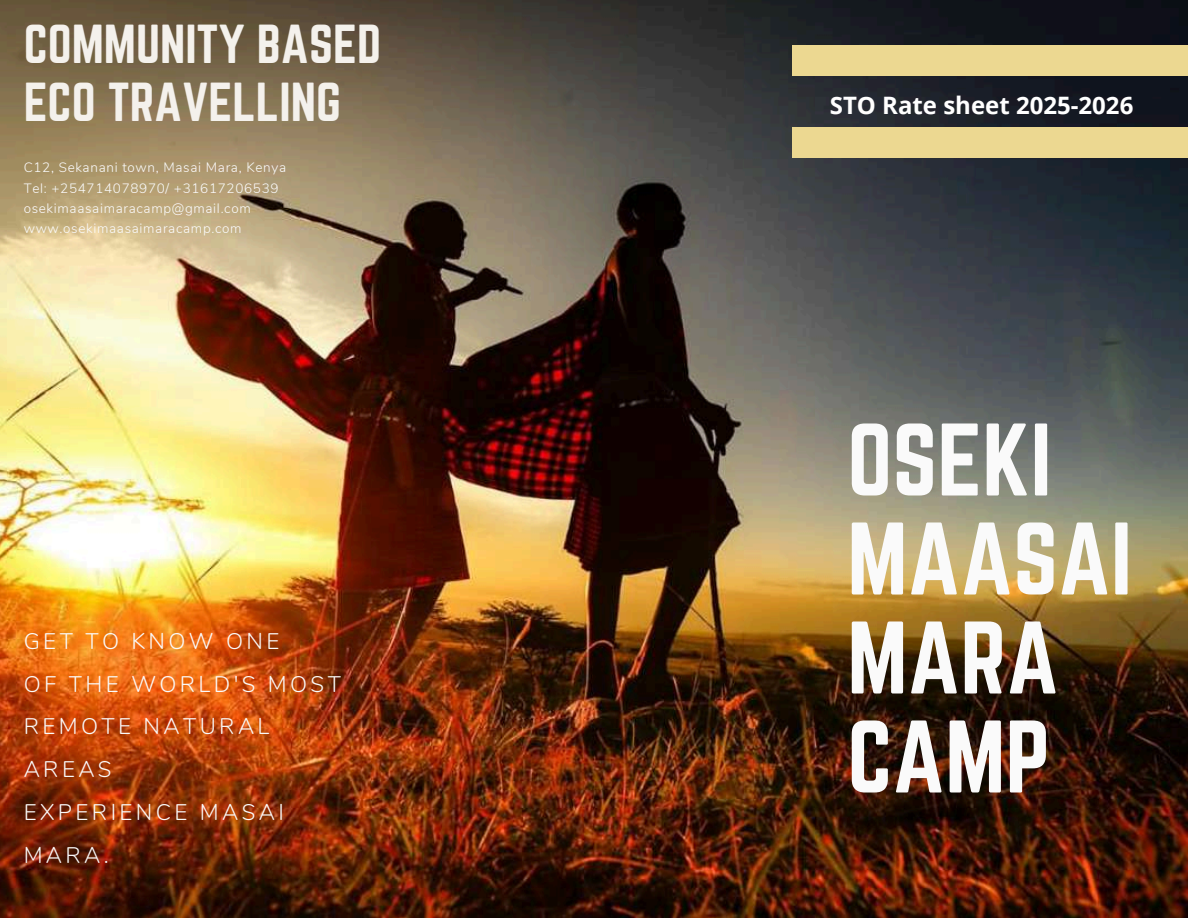
<style>
.page{position:relative;width:1188px;height:918px;background:#fff}
.page>*{position:absolute;margin:0;border:0;box-sizing:border-box;transform-origin:0 0}
.t1{font:90px/99px "Norwester";color:#fafafa}
.t2{font:48px/57.3px "Norwester";color:#f4f1ec}
.t3{font:700 24px "Open Sans";color:#fff}
.t4{font:300 22.5px/42.8px "Nunito";letter-spacing:.15em;color:#fafafa}
.t5{font:300 13.5px/20.2px "Nunito";letter-spacing:.05em;color:#fafafa}
</style>
<div class="page">
<img style="left:0;top:0;width:1188px;height:918px">
<div style="left:792px;top:45px;width:396px;height:30px;background:#ecd891"></div>
<div style="left:792px;top:127px;width:396px;height:30px;background:#ecd891"></div>
<h2 class="t2" style="left:24px;top:16px;width:359px">COMMUNITY BASED<br>ECO TRAVELLING</h2>
<p class="t5" style="left:24px;top:158px;width:264px">C12, Sekanani town, Masai Mara, Kenya Tel: +254714078970/ +31617206539 osekimaasaimaracamp@gmail.com www.osekimaasaimaracamp.com</p>
<h3 class="t4" style="left:24px;top:620px;width:319px">GET TO KNOW ONE<br>OF THE WORLD'S MOST<br>REMOTE NATURAL<br>AREAS<br>EXPERIENCE MASAI<br>MARA.</h3>
<h3 class="t3" style="left:830px;top:89px;width:305px">STO Rate sheet 2025-2026</h3>
<h1 class="t1" style="left:847px;top:410px;width:286px">OSEKI<br>MAASAI<br>MARA<br>CAMP</h1>
</div>
